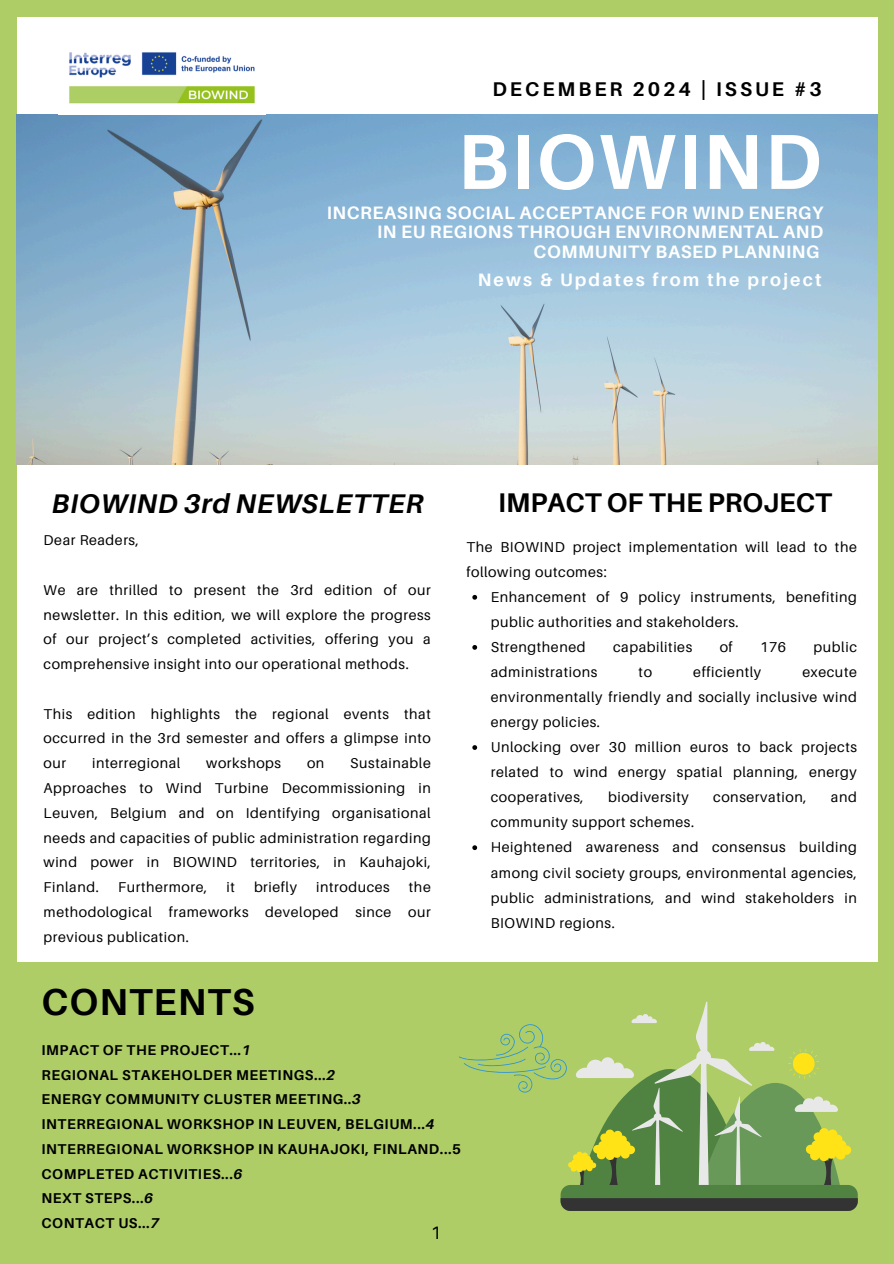
<style>
.page{position:relative;width:894px;height:1264px;background:#fff}
.page>*{position:absolute;margin:0;border:0;box-sizing:border-box;transform-origin:0 0}
.t1{font:700 78px "Aileron";letter-spacing:.03em;color:#fff}
.t2{font:700 37.5px "Aileron";letter-spacing:.03em;color:#000}
.t3{font:italic 700 27px "Aileron";letter-spacing:.03em;color:#000}
.t4{font:700 27px "Aileron";color:#000}
.t5{font:700 19.8px "Aileron";letter-spacing:.15em;color:#000}
.t6{font:700 18px/19.2px "Aileron";letter-spacing:.03em;color:#fff;text-align:right}
.t7{font:700 18px "Aileron";letter-spacing:.12em;color:#fff}
.t8{font:18px "Aileron";color:#000}
.t9{font:14.25px/24.8px "Aileron";letter-spacing:.04em;color:#000;text-align:justify}
.t10{font:700 14.25px/24.8px "Aileron";letter-spacing:.04em;color:#000}
.s1{font-style:italic}
</style>
<div class="page">
<div style="left:0;top:0;width:893px;height:1263px;background:#aecd67"></div>
<div style="left:17px;top:17px;width:860px;height:944px;background:#fff"></div>
<img style="left:17px;top:114px;width:859px;height:350px">
<img style="left:69px;top:52px;width:186px;height:52px">
<svg style="left:472px;top:595px;width:5px;height:4px"></svg>
<svg style="left:472px;top:645px;width:5px;height:4px"></svg>
<svg style="left:472px;top:745px;width:5px;height:5px"></svg>
<svg style="left:472px;top:845px;width:5px;height:5px"></svg>
<svg style="left:459px;top:1001px;width:398px;height:209px"></svg>
<p class="t5" style="left:492px;top:76px;width:331px">DECEMBER 2024 | ISSUE #3</p>
<h4 class="t1" style="left:457px;top:113px;width:365px">BIOWIND</h4>
<h4 class="t6" style="left:326px;top:203px;width:498px">INCREASING SOCIAL ACCEPTANCE FOR WIND ENERGY<br>IN EU REGIONS THROUGH ENVIRONMENTAL AND<br>COMMUNITY BASED PLANNING</h4>
<h5 class="t7" style="left:477px;top:268px;width:345px">News &amp; Updates from the project</h5>
<p class="t3" style="left:52px;top:486px;width:373px">BIOWIND 3rd NEWSLETTER</p>
<h3 class="t9" style="left:44px;top:527px;width:97px">Dear Readers,</h3>
<h2 class="t9" style="left:44px;top:577px;width:388px">We are thrilled to present the 3rd edition of our newsletter. In this edition, we will explore the progress of our project’s completed activities, offering you a comprehensive insight into our operational methods.</h2>
<p class="t9" style="left:44px;top:701px;width:388px">This edition highlights the regional events that occurred in the 3rd semester and offers a glimpse into our</p>
<p class="t9" style="left:92px;top:750px;width:90px">interregional</p>
<p class="t9" style="left:206px;top:750px;width:76px">workshops</p>
<p class="t9" style="left:307px;top:750px;width:19px">on</p>
<p class="t9" style="left:44px;top:750px;width:388px;text-indent:306px">Sustainable Approaches to Wind Turbine Decommissioning in Leuven, Belgium and on Identifying organisational needs and capacities of public administration regarding wind power in BIOWIND territories, in Kauhajoki, Finland.</p>
<p class="t9" style="left:118px;top:874px;width:91px">Furthermore,</p>
<p class="t9" style="left:226px;top:874px;width:10px">it</p>
<p class="t9" style="left:254px;top:874px;width:44px">briefly</p>
<p class="t9" style="left:316px;top:874px;width:75px">introduces</p>
<p class="t9" style="left:44px;top:874px;width:388px;text-indent:365px">the methodological frameworks developed since our previous publication.</p>
<p class="t2" style="left:41px;top:978px;width:215px">CONTENTS</p>
<h1 class="t4" style="left:498px;top:486px;width:335px">IMPACT OF THE PROJECT</h1>
<p class="t9" style="left:466px;top:534px;width:392px">The BIOWIND project implementation will lead to the following outcomes:</p>
<p class="t9" style="left:490px;top:584px;width:367px">Enhancement of 9 policy instruments, benefiting public authorities and stakeholders.</p>
<p class="t9" style="left:490px;top:634px;width:96px">Strengthened</p>
<p class="t9" style="left:613px;top:634px;width:81px">capabilities</p>
<p class="t9" style="left:719px;top:634px;width:15px">of</p>
<p class="t9" style="left:760px;top:634px;width:28px">176</p>
<p class="t9" style="left:813px;top:634px;width:45px">public</p>
<p class="t9" style="left:490px;top:659px;width:108px">administrations</p>
<p class="t9" style="left:638px;top:659px;width:15px">to</p>
<p class="t9" style="left:693px;top:659px;width:69px">efficiently</p>
<p class="t9" style="left:490px;top:659px;width:367px;text-indent:312px">execute environmentally friendly and socially inclusive wind energy policies.</p>
<p class="t9" style="left:490px;top:734px;width:367px">Unlocking over 30 million euros to back projects related to wind energy spatial planning, energy cooperatives,</p>
<p class="t9" style="left:608px;top:784px;width:82px">biodiversity</p>
<p class="t9" style="left:713px;top:784px;width:95px">conservation,</p>
<p class="t9" style="left:830px;top:784px;width:28px">and</p>
<p class="t9" style="left:490px;top:809px;width:205px">community support schemes.</p>
<p class="t9" style="left:490px;top:834px;width:367px">Heightened awareness and consensus building among civil society groups, environmental agencies, public administrations, and wind stakeholders in BIOWIND regions.</p>
<p class="t10" style="left:41px;top:1037px;width:421px">IMPACT OF THE PROJECT...<span class="s1">1<br></span>REGIONAL STAKEHOLDER MEETINGS...<span class="s1">2<br></span>ENERGY COMMUNITY CLUSTER MEETING..<span class="s1">3<br></span>INTERREGIONAL WORKSHOP IN LEUVEN, BELGIUM...<span class="s1">4<br></span>INTERREGIONAL WORKSHOP IN KAUHAJOKI, FINLAND...5<br>COMPLETED ACTIVITIES...<span class="s1">6<br></span>NEXT STEPS...<span class="s1">6<br></span>CONTACT US...<span class="s1">7</span></p>
<h4 class="t8" style="left:430px;top:1221px;width:12px">1</h4>
</div>
